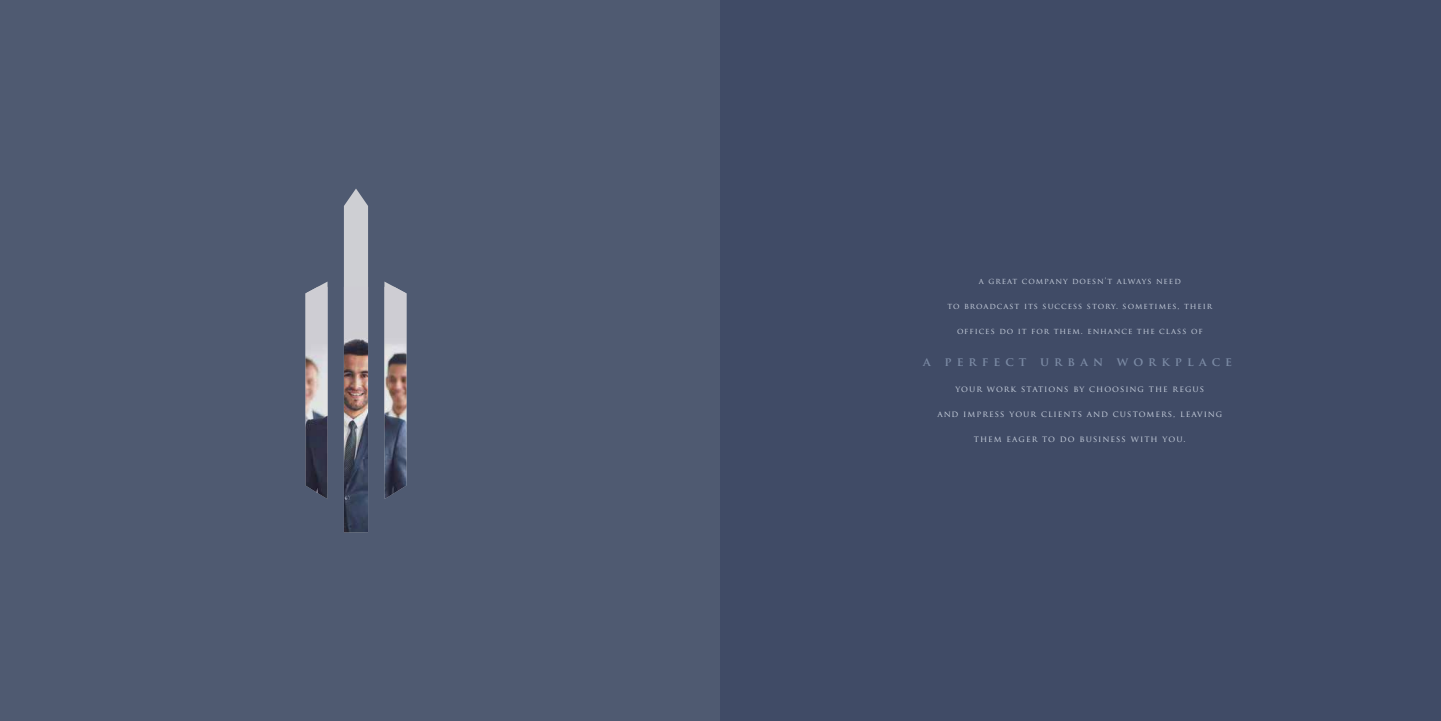
<style>
.page{position:relative;width:1441px;height:721px;background:#fff}
.page>*{position:absolute;margin:0;border:0;box-sizing:border-box;transform-origin:0 0}
.t1{font:700 12px "Trajan Pro";letter-spacing:.425em;color:#7b8aa4}
.t2{font:8.5px "Trajan Pro";letter-spacing:.12em;color:#ccd4e1}
.t3{font:8px "Trajan Pro";letter-spacing:.12em;color:#ccd4e1}
</style>
<div class="page">
<div style="left:0;top:0;width:720px;height:720px;background:#4f5a71"></div>
<div style="left:720px;top:0;width:720px;height:720px;background:#404b66"></div>
<svg style="left:317px;top:189px;width:78px;height:98px"></svg>
<img style="left:305px;top:287px;width:101px;height:245px">
<p class="t3" style="left:978px;top:276px;width:203px">A GREAT COMPANY DOESN’T ALWAYS NEED</p>
<p class="t3" style="left:947px;top:301px;width:266px">TO BROADCAST ITS SUCCESS STORY. SOMETIMES, THEIR</p>
<p class="t3" style="left:957px;top:326px;width:247px">OFFICES DO IT FOR THEM. ENHANCE THE CLASS OF</p>
<h1 class="t1" style="left:923px;top:354px;width:311px">A PERFECT URBAN WORKPLACE</h1>
<p class="t2" style="left:955px;top:383px;width:250px">YOUR WORK STATIONS BY CHOOSING THE REGUS</p>
<p class="t2" style="left:937px;top:408px;width:286px">AND IMPRESS YOUR CLIENTS AND CUSTOMERS, LEAVING</p>
<p class="t2" style="left:974px;top:433px;width:213px">THEM EAGER TO DO BUSINESS WITH YOU.</p>
</div>
